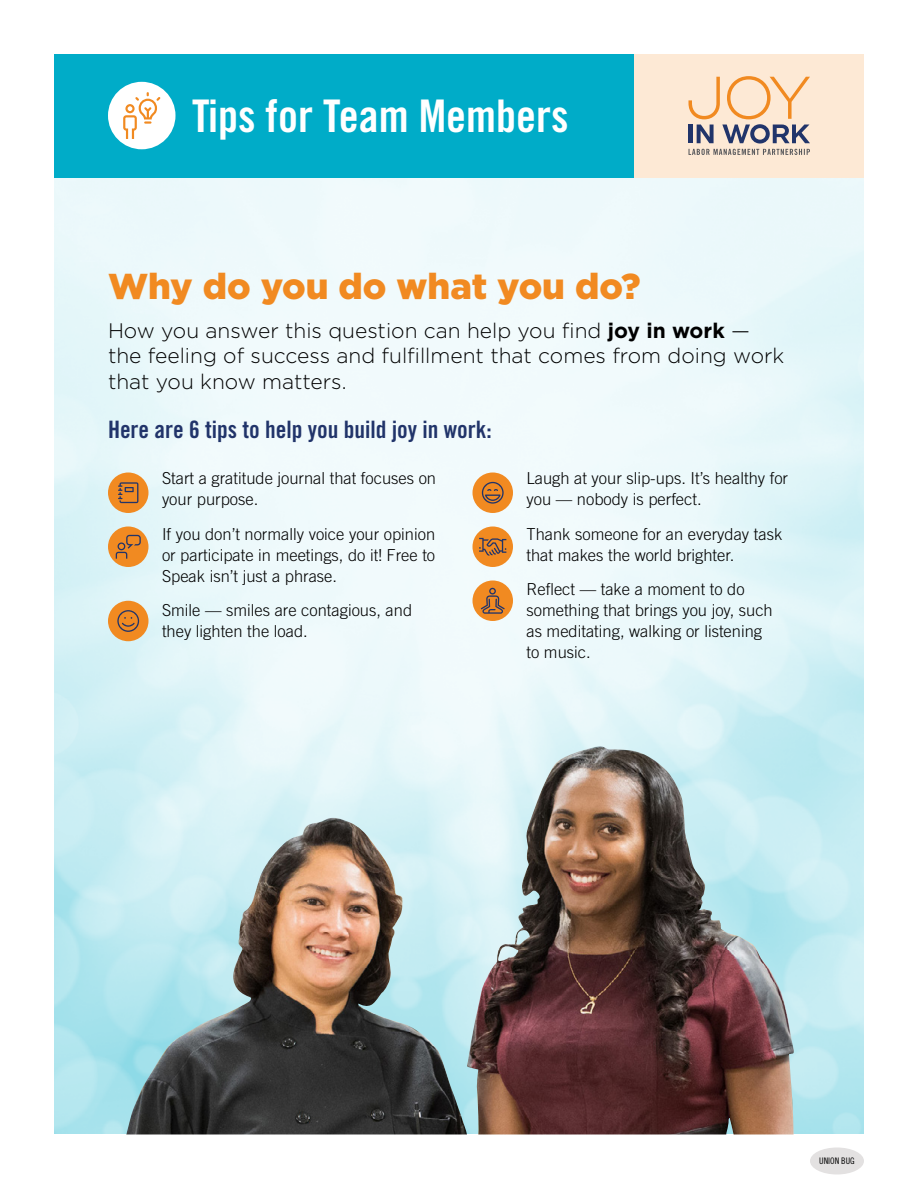
<style>
.page{position:relative;width:918px;height:1188px;background:#fff}
.page>*{position:absolute;margin:0;border:0;box-sizing:border-box;transform-origin:0 0}
.t1{font:45px "Trade Gothic LT Std Bd Cn 20";color:#fff}
.t2{font:900 36px "Gotham";color:#f18a21}
.t3{font:24px "Trade Gothic LT Std Bd Cn 20";color:#21346a}
.t4{font:300 21px/25.5px "Gotham";color:#000}
.t5{font:300 16.5px/21px "Trade Gothic LT Std";color:#000}
.t6{font:9px "Trade Gothic LT Std Cn 18";color:#000}
.s1{font-weight:700}
</style>
<div class="page">
<img style="left:54px;top:177px;width:810px;height:957px">
<div style="left:810px;top:1148px;width:54px;height:26px;background:#e3e1e1;border-radius:50%"></div>
<div style="left:472px;top:580px;width:41px;height:41px;background:#f18a21;border-radius:50%"></div>
<svg style="left:481px;top:588px;width:24px;height:26px"></svg>
<div style="left:54px;top:54px;width:580px;height:123px;background:#00acc8"></div>
<div style="left:634px;top:54px;width:230px;height:123px;background:#fde9d5"></div>
<svg style="left:688px;top:76px;width:122px;height:79px"></svg>
<div style="left:108px;top:82px;width:68px;height:67px;background:#fff;border-radius:50%"></div>
<svg style="left:123px;top:92px;width:37px;height:47px"></svg>
<div style="left:108px;top:526px;width:40px;height:41px;background:#f18a21;border-radius:50%"></div>
<svg style="left:116px;top:535px;width:25px;height:24px"></svg>
<div style="left:472px;top:526px;width:41px;height:41px;background:#f18a21;border-radius:50%"></div>
<svg style="left:479px;top:538px;width:27px;height:18px"></svg>
<div style="left:472px;top:472px;width:41px;height:41px;background:#f18a21;border-radius:50%"></div>
<svg style="left:482px;top:482px;width:22px;height:22px"></svg>
<div style="left:108px;top:601px;width:40px;height:40px;background:#f18a21;border-radius:50%"></div>
<svg style="left:117px;top:610px;width:22px;height:22px"></svg>
<div style="left:108px;top:472px;width:40px;height:41px;background:#f18a21;border-radius:50%"></div>
<svg style="left:118px;top:482px;width:20px;height:21px"></svg>
<img style="left:245px;top:746px;width:549px;height:389px">
<h1 class="t1" style="left:192px;top:88px;width:378px">Tips for Team Members</h1>
<h2 class="t2" style="left:108px;top:261px;width:534px">Why do you do what you do?</h2>
<p class="t4" style="left:108px;top:317px;width:678px">How you answer this question can help you find <span class="s1">joy in work</span> — the feeling of success and fulfillment that comes from doing work that you know matters.</p>
<h3 class="t3" style="left:108px;top:415px;width:385px">Here are 6 tips to help you build joy in work:</h3>
<p class="t5" style="left:162px;top:468px;width:276px">Start a gratitude journal that focuses on your purpose.</p>
<p class="t5" style="left:162px;top:523px;width:275px;text-align:justify">If you don’t normally voice your opinion or participate in meetings, do it! Free to Speak isn’t just a phrase.</p>
<p class="t5" style="left:162px;top:600px;width:252px">Smile — smiles are contagious, and they lighten the load.</p>
<p class="t5" style="left:527px;top:468px;width:263px">Laugh at your slip-ups. It’s healthy for you — nobody is perfect.</p>
<p class="t5" style="left:527px;top:523px;width:257px">Thank someone for an everyday task that makes the world brighter.</p>
<p class="t5" style="left:527px;top:579px;width:248px">Reflect — take a moment to do something that brings you joy, such as meditating, walking or listening to music.</p>
<p class="t6" style="left:819px;top:1156px;width:37px">UNION BUG</p>
</div>
